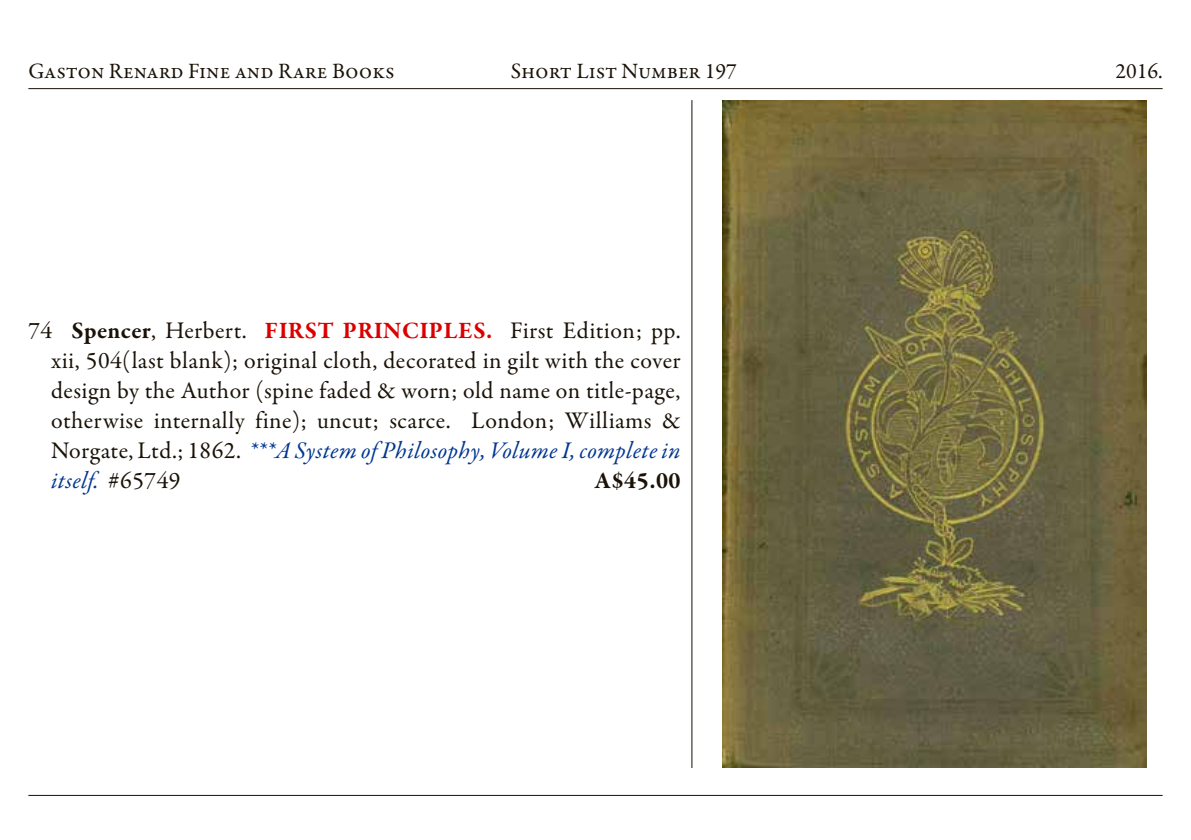
<style>
.page{position:relative;width:1191px;height:840px;background:#fff}
.page>*{position:absolute;margin:0;border:0;box-sizing:border-box;transform-origin:0 0}
.t1{font:24px/30px "Garamond Premr Pro";letter-spacing:.02em;color:#1a1207;text-align:justify}
.t2{font:700 24px "Garamond Premr Pro";color:#1a1207}
.t3{font:22px "Garamond Premr Pro";color:#1a1207}
.s1{font-weight:700}
.s2{font-weight:700;color:#db0000}
.s3{font-style:italic;color:#003691}
</style>
<div class="page">
<hr style="left:28px;top:88px;width:1134px;height:1px;background:#1a1207">
<hr style="left:28px;top:794px;width:1134px;height:1px;background:#1a1207">
<hr style="left:691px;top:100px;width:1px;height:667px;background:#1a1207">
<img style="left:722px;top:100px;width:424px;height:667px">
<p class="t3" style="left:28px;top:57px;width:368px">Gaston Renard Fine and Rare Books</p>
<p class="t3" style="left:511px;top:57px;width:228px">Short List Number 197</p>
<p class="t3" style="left:1115px;top:57px;width:49px">2016.</p>
<p class="t1" style="left:51px;top:315px;width:631px;text-indent:-23px">74 <span class="s1">Spencer</span>, Herbert. <span class="s2">FIRST PRINCIPLES.</span> First Edition; pp. xii, 504(last blank); original cloth, decorated in gilt with the cover design by the Author (spine faded &amp; worn; old name on title-page, otherwise internally fine); uncut; scarce. London; Williams &amp; Norgate, Ltd.; 1862. <span class="s3">***A System of Philosophy, Volume I, complete in itself.</span> #65749</p>
<p class="t2" style="left:595px;top:465px;width:87px">A$45.00</p>
</div>
